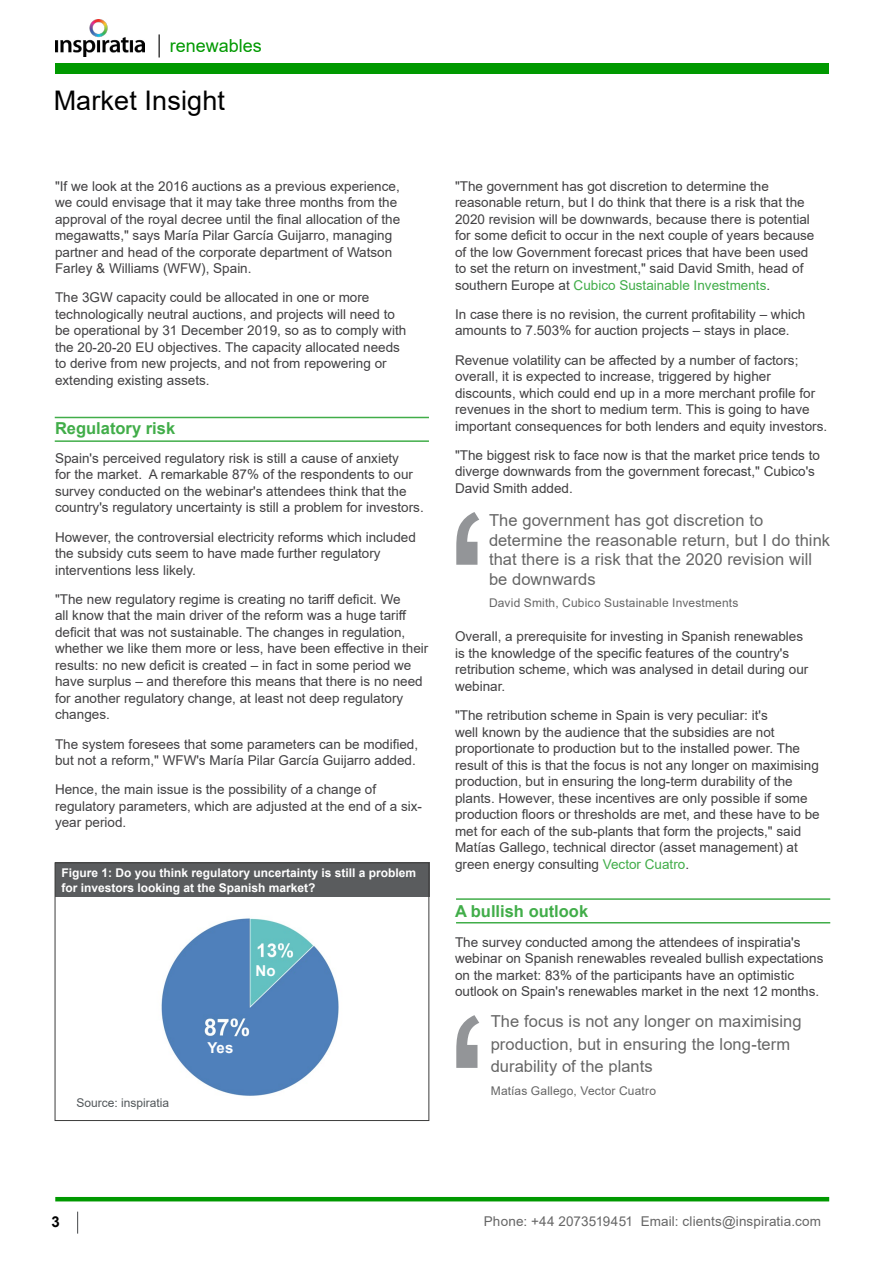
<style>
.page{position:relative;width:893px;height:1263px;background:#fff}
.page>*{position:absolute;margin:0;border:0;box-sizing:border-box;transform-origin:0 0}
.t1{font:225px "Arial";color:#939598}
.t2{font:27px "Arial";letter-spacing:.005em;color:#000}
.t3{font:18px "Arial";color:#090}
.t4{font:16.5px/19.5px "Arial";letter-spacing:.005em;color:#666}
.t5{font:700 16.5px "Arial";color:#41ad49}
.t6{font:700 15px "Arial";color:#fff}
.t7{font:700 15px "Arial";color:#000}
.t8{font:13.5px/16.5px "Arial";color:#414042}
.t9{font:13.5px "Arial";letter-spacing:.01em;color:#666}
.t10{font:700 12px/15px "Arial";color:#fff}
.t11{font:12px "Arial";letter-spacing:.015em;color:#666}
.t12{font:12px "Arial";color:#52575a}
.s1{color:#41ad49}
</style>
<div class="page">
<svg style="left:159px;top:34px;width:1px;height:24px"></svg>
<img style="left:56px;top:19px;width:89px;height:38px">
<div style="left:55px;top:64px;width:774px;height:10px;background:#090"></div>
<hr style="left:55px;top:1197px;width:774px;height:4px;background:#090">
<svg style="left:77px;top:1211px;width:1px;height:22px"></svg>
<img style="left:161px;top:918px;width:178px;height:178px">
<div style="left:55px;top:863px;width:374px;height:34px;background:#5a5c5e"></div>
<div style="left:55px;top:863px;width:374px;height:258px;border:1px solid #3c3c3b"></div>
<hr style="left:55px;top:417px;width:374px;height:1px;background:#41ad49">
<hr style="left:55px;top:440px;width:374px;height:2px;background:#41ad49">
<hr style="left:456px;top:898px;width:374px;height:2px;background:#41ad49">
<hr style="left:456px;top:922px;width:374px;height:1px;background:#41ad49">
<h3 class="t3" style="left:170px;top:34px;width:94px">renewables</h3>
<h2 class="t2" style="left:54px;top:81px;width:173px">Market Insight</h2>
<p class="t8" style="left:55px;top:177px;width:347px">"If we look at the 2016 auctions as a previous experience, we could envisage that it may take three months from the approval of the royal decree until the final allocation of the megawatts," says María Pilar García Guijarro, managing partner and head of the corporate department of Watson Farley &amp; Williams (WFW), Spain.</p>
<p class="t8" style="left:55px;top:289px;width:353px">The 3GW capacity could be allocated in one or more technologically neutral auctions, and projects will need to be operational by 31 December 2019, so as to comply with the 20-20-20 EU objectives. The capacity allocated needs to derive from new projects, and not from repowering or extending existing assets.</p>
<p class="t5" style="left:55px;top:416px;width:122px">Regulatory risk</p>
<p class="t8" style="left:55px;top:450px;width:370px">Spain's perceived regulatory risk is still a cause of anxiety<br>for the market. A remarkable 87% of the respondents to our survey conducted on the webinar's attendees think that the country's regulatory uncertainty is still a problem for investors.</p>
<p class="t8" style="left:55px;top:528px;width:362px">However, the controversial electricity reforms which included the subsidy cuts seem to have made further regulatory interventions less likely.</p>
<p class="t8" style="left:55px;top:591px;width:375px">"The new regulatory regime is creating no tariff deficit. We<br>all know that the main driver of the reform was a huge tariff deficit that was not sustainable. The changes in regulation, whether we like them more or less, have been effective in their results: no new deficit is created – in fact in some period we have surplus – and therefore this means that there is no need for another regulatory change, at least not deep regulatory changes.</p>
<p class="t8" style="left:55px;top:735px;width:365px">The system foresees that some parameters can be modified, but not a reform," WFW's María Pilar García Guijarro added.</p>
<p class="t8" style="left:55px;top:781px;width:368px">Hence, the main issue is the possibility of a change of regulatory parameters, which are adjusted at the end of a six&shy;year period.</p>
<p class="t10" style="left:62px;top:865px;width:356px">Figure 1: Do you think regulatory uncertainty is still a problem for investors looking at the Spanish market?</p>
<p class="t12" style="left:77px;top:1095px;width:94px">Source: inspiratia</p>
<p class="t6" style="left:255px;top:960px;width:22px">No</p>
<p class="t6" style="left:207px;top:1037px;width:28px">Yes</p>
<p class="t8" style="left:455px;top:177px;width:361px">"The government has got discretion to determine the reasonable return, but I do think that there is a risk that the 2020 revision will be downwards, because there is potential for some deficit to occur in the next couple of years because of the low Government forecast prices that have been used to set the return on investment," said David Smith, head of southern Europe at <span class="s1">Cubico Sustainable Investments</span>.</p>
<p class="t8" style="left:455px;top:306px;width:352px">In case there is no revision, the current profitability – which amounts to 7.503% for auction projects – stays in place.</p>
<p class="t8" style="left:455px;top:351px;width:374px">Revenue volatility can be affected by a number of factors; overall, it is expected to increase, triggered by higher discounts, which could end up in a more merchant profile for revenues in the short to medium term. This is going to have important consequences for both lenders and equity investors.</p>
<p class="t8" style="left:455px;top:447px;width:366px">"The biggest risk to face now is that the market price tends to diverge downwards from the government forecast," Cubico's<br>David Smith added.</p>
<h1 class="t1" style="left:442px;top:442px;width:51px">‘</h1>
<p class="t4" style="left:489px;top:510px;width:343px">The government has got discretion to determine the reasonable return, but I do think that there is a risk that the 2020 revision will be downwards</p>
<p class="t11" style="left:489px;top:595px;width:251px">David Smith, Cubico Sustainable Investments</p>
<p class="t8" style="left:455px;top:628px;width:355px">Overall, a prerequisite for investing in Spanish renewables is the knowledge of the specific features of the country's retribution scheme, which was analysed in detail during our webinar.</p>
<p class="t8" style="left:455px;top:707px;width:366px">"The retribution scheme in Spain is very peculiar: it's<br>well known by the audience that the subsidies are not proportionate to production but to the installed power. The result of this is that the focus is not any longer on maximising production, but in ensuring the long-term durability of the plants. However, these incentives are only possible if some production floors or thresholds are met, and these have to be met for each of the sub-plants that form the projects," said Matías Gallego, technical director (asset management) at green energy consulting <span class="s1">Vector Cuatro</span>.</p>
<p class="t5" style="left:455px;top:900px;width:135px">A bullish outlook</p>
<p class="t8" style="left:455px;top:933px;width:370px">The survey conducted among the attendees of inspiratia's webinar on Spanish renewables revealed bullish expectations on the market: 83% of the participants have an optimistic outlook on Spain's renewables market in the next 12 months.</p>
<h1 class="t1" style="left:442px;top:945px;width:51px">‘</h1>
<p class="t4" style="left:491px;top:1010px;width:312px;line-height:22.5px">The focus is not any longer on maximising production, but in ensuring the long-term durability of the plants</p>
<p class="t11" style="left:491px;top:1083px;width:167px">Matías Gallego, Vector Cuatro</p>
<p class="t7" style="left:52px;top:1211px;width:10px">3</p>
<p class="t9" style="left:484px;top:1211px;width:339px">Phone: +44 2073519451 Email: clients@inspiratia.com</p>
</div>
